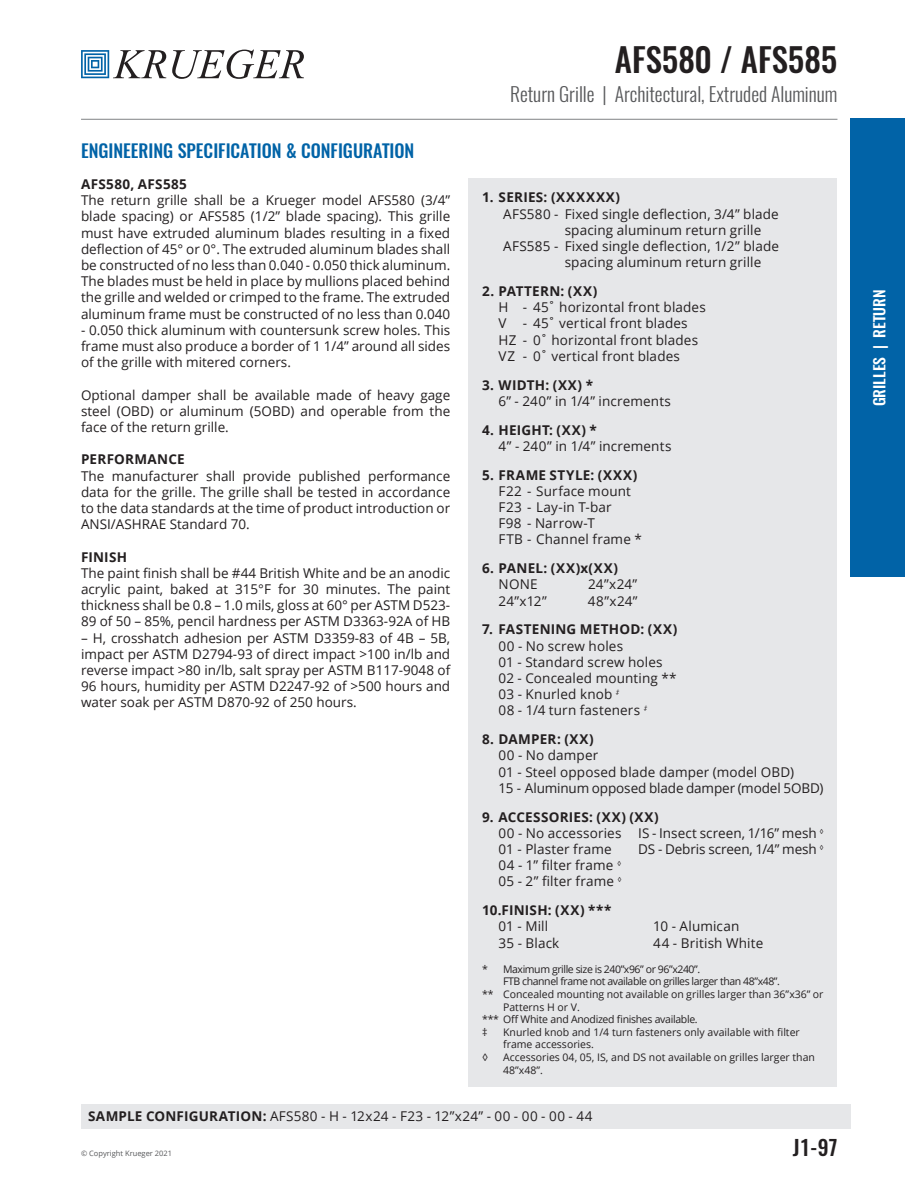
<style>
.page{position:relative;width:905px;height:1188px;background:#fff}
.page>*{position:absolute;margin:0;border:0;box-sizing:border-box;transform-origin:0 0}
.t1{font:500 33px "Oswald";color:#231f20}
.t2{font:500 21px "Oswald";color:#231f20}
.t3{font:300 19.5px "Oswald";color:#57585a}
.t4{font:500 18px "Oswald";color:#0163a7}
.t5{font:500 15px "Oswald";color:#fff;scale:1.05 1}
.t6{font:13.5px/16.2px "Open Sans";letter-spacing:.005em;color:#231f20;text-align:justify}
.t7{font:700 13.5px "Open Sans";letter-spacing:.02em;color:#231f20}
.t8{font:13.5px "Open Sans";letter-spacing:.025em;color:#231f20}
.t9{font:700 13.5px "Open Sans";letter-spacing:.05em;color:#231f20}
.t10{font:10.5px/12.6px "Open Sans";color:#231f20}
.t11{font:10.5px "Open Sans";letter-spacing:-.04em;color:#231f20}
.t12{font:10.5px "Open Sans";letter-spacing:-.03em;color:#231f20}
.t13{font:7.5px "Open Sans";color:#57585a}
.s1{font-weight:700}
</style>
<div class="page">
<svg style="left:81px;top:50px;width:85px;height:28px"></svg>
<svg style="left:172px;top:50px;width:132px;height:29px"></svg>
<hr style="left:81px;top:119px;width:756px;height:1px;background:#808285">
<div style="left:850px;top:119px;width:54px;height:458px;background:#0163a7"></div>
<div style="left:81px;top:1104px;width:769px;height:24px;background:#e6e7e9"></div>
<div style="left:468px;top:179px;width:369px;height:908px;background:#e6e7e9"></div>
<h3 class="t4" style="left:81px;top:138px;width:335px">ENGINEERING SPECIFICATION &amp; CONFIGURATION</h3>
<p class="t7" style="left:81px;top:174px;width:107px">AFS580, AFS585</p>
<p class="t6" style="left:81px;top:192px;width:371px">The return grille shall be a Krueger model AFS580 (3/4” blade spacing) or AFS585 (1/2” blade spacing). This grille must have extruded aluminum blades resulting in a fixed deflection of 45° or 0°. The extruded aluminum blades shall be constructed of no less than 0.040 - 0.050 thick aluminum.<br>The blades must be held in place by mullions placed behind the grille and welded or crimped to the frame. The extruded aluminum frame must be constructed of no less than 0.040</p>
<p class="t6" style="left:81px;top:321px;width:371px">- 0.050 thick aluminum with countersunk screw holes. This frame must also produce a border of 1 1/4” around all sides of the grille with mitered corners.</p>
<p class="t6" style="left:81px;top:386px;width:371px">Optional damper shall be available made of heavy gage steel (OBD) or aluminum (5OBD) and operable from the face of the return grille.</p>
<p class="t7" style="left:81px;top:450px;width:105px">PERFORMANCE</p>
<p class="t6" style="left:81px;top:467px;width:370px">The manufacturer shall provide published performance data for the grille. The grille shall be tested in accordance to the data standards at the time of product introduction or ANSI/ASHRAE Standard 70.</p>
<p class="t7" style="left:81px;top:547px;width:48px">FINISH</p>
<p class="t6" style="left:81px;top:564px;width:371px">The paint finish shall be #44 British White and be an anodic acrylic paint, baked at 315°F for 30 minutes. The paint thickness shall be 0.8 – 1.0 mils, gloss at 60° per ASTM D523- 89 of 50 – 85%, pencil hardness per ASTM D3363-92A of HB</p>
<p class="t6" style="left:81px;top:629px;width:371px">– H, crosshatch adhesion per ASTM D3359-83 of 4B – 5B, impact per ASTM D2794-93 of direct impact &gt;100 in/lb and reverse impact &gt;80 in/lb, salt spray per ASTM B117-9048 of 96 hours, humidity per ASTM D2247-92 of &gt;500 hours and water soak per ASTM D870-92 of 250 hours.</p>
<h1 class="t1" style="left:615px;top:37px;width:224px">AFS580 / AFS585</h1>
<h3 class="t3" style="left:510px;top:81px;width:329px">Return Grille | Architectural, Extruded Aluminum</h3>
<p class="t9" style="left:482px;top:188px;width:139px">1. SERIES: (XXXXXX)</p>
<p class="t6" style="left:503px;top:205px;width:277px">AFS580 - Fixed single deflection, 3/4” blade</p>
<p class="t6" style="left:564px;top:221px;width:198px">spacing aluminum return grille</p>
<p class="t6" style="left:503px;top:238px;width:277px">AFS585 - Fixed single deflection, 1/2” blade</p>
<p class="t6" style="left:564px;top:254px;width:198px">spacing aluminum return grille</p>
<p class="t7" style="left:482px;top:282px;width:117px">2. PATTERN: (XX)</p>
<p class="t6" style="left:498px;top:299px;width:209px;text-align:left">H - 45˚ horizontal front blades<br>V - 45˚ vertical front blades<br>HZ - 0˚ horizontal front blades<br>VZ - 0˚ vertical front blades</p>
<p class="t7" style="left:482px;top:375px;width:112px">3. WIDTH: (XX) *</p>
<p class="t6" style="left:498px;top:392px;width:174px">6” - 240” in 1/4” increments</p>
<p class="t7" style="left:482px;top:420px;width:116px">4. HEIGHT: (XX) *</p>
<p class="t6" style="left:498px;top:437px;width:174px">4” - 240” in 1/4” increments</p>
<p class="t7" style="left:482px;top:465px;width:157px">5. FRAME STYLE: (XXX)</p>
<p class="t6" style="left:498px;top:482px;width:145px;text-align:left">F22 - Surface mount<br>F23 - Lay-in T-bar<br>F98 - Narrow-T<br>FTB - Channel frame *</p>
<p class="t7" style="left:482px;top:559px;width:137px">6. PANEL: (XX)x(XX)</p>
<p class="t6" style="left:498px;top:576px;width:40px">NONE</p>
<p class="t6" style="left:588px;top:576px;width:51px">24”x24”</p>
<p class="t6" style="left:498px;top:592px;width:50px">24”x12”</p>
<p class="t6" style="left:587px;top:592px;width:51px">48”x24”</p>
<p class="t7" style="left:482px;top:620px;width:197px">7. FASTENING METHOD: (XX)</p>
<p class="t6" style="left:498px;top:637px;width:180px;text-align:left">00 - No screw holes<br>01 - Standard screw holes<br>02 - Concealed mounting **<br>03 - Knurled knob <sup>‡<br></sup>08 - 1/4 turn fasteners <sup>‡</sup></p>
<p class="t7" style="left:482px;top:730px;width:113px">8. DAMPER: (XX)</p>
<p class="t6" style="left:498px;top:747px;width:326px;text-align:left">00 - No damper<br>01 - Steel opposed blade damper (model OBD)<br>15 - Aluminum opposed blade damper (model 5OBD)</p>
<p class="t6" style="left:498px;top:808px;width:326px;text-align:left;text-indent:-16px"><span class="s1">9. ACCESSORIES: (XX) (XX)<br></span>00 - No accessories IS - Insect screen, 1/16” mesh <sup>◊<br></sup>01 - Plaster frame</p>
<p class="t6" style="left:638px;top:841px;width:187px">DS - Debris screen, 1/4” mesh <sup>◊</sup></p>
<p class="t6" style="left:498px;top:857px;width:124px">04 - 1” filter frame <sup>◊<br></sup>05 - 2” filter frame <sup>◊</sup></p>
<p class="t7" style="left:482px;top:901px;width:131px">10.FINISH: (XX) ***</p>
<p class="t6" style="left:498px;top:918px;width:51px">01 - Mill</p>
<p class="t6" style="left:653px;top:918px;width:88px">10 - Alumican</p>
<p class="t6" style="left:498px;top:934px;width:62px">35 - Black</p>
<p class="t6" style="left:653px;top:934px;width:112px">44 - British White</p>
<p class="t11" style="left:482px;top:962px;width:219px">* Maximum grille size is 240”x96” or 96”x240”.</p>
<p class="t11" style="left:503px;top:974px;width:278px">FTB channel frame not available on grilles larger than 48”x48”.</p>
<p class="t10" style="left:482px;top:988px;width:343px">** Concealed mounting not available on grilles larger than 36”x36” or</p>
<p class="t10" style="left:503px;top:1000px;width:78px">Patterns H or V.</p>
<p class="t12" style="left:482px;top:1012px;width:217px">*** Off White and Anodized finishes available.</p>
<p class="t10" style="left:482px;top:1025px;width:7px">‡</p>
<p class="t10" style="left:503px;top:1025px;width:298px">Knurled knob and 1/4 turn fasteners only available with filter frame accessories.</p>
<p class="t10" style="left:482px;top:1051px;width:8px">◊</p>
<p class="t10" style="left:503px;top:1051px;width:313px">Accessories 04, 05, IS, and DS not available on grilles larger than<br>48”x48”.</p>
<p class="t8" style="left:88px;top:1107px;width:506px"><span class="s1">SAMPLE CONFIGURATION:</span> AFS580 - H - 12x24 - F23 - 12”x24” - 00 - 00 - 00 - 44</p>
<p class="t13" style="left:81px;top:1149px;width:93px">© Copyright Krueger 2021</p>
<h2 class="t2" style="left:793px;top:1133px;width:46px">J1-97</h2>
<p class="t5" style="left:868px;top:406px;width:113px;rotate:-90deg">GRILLES | RETURN</p>
</div>
